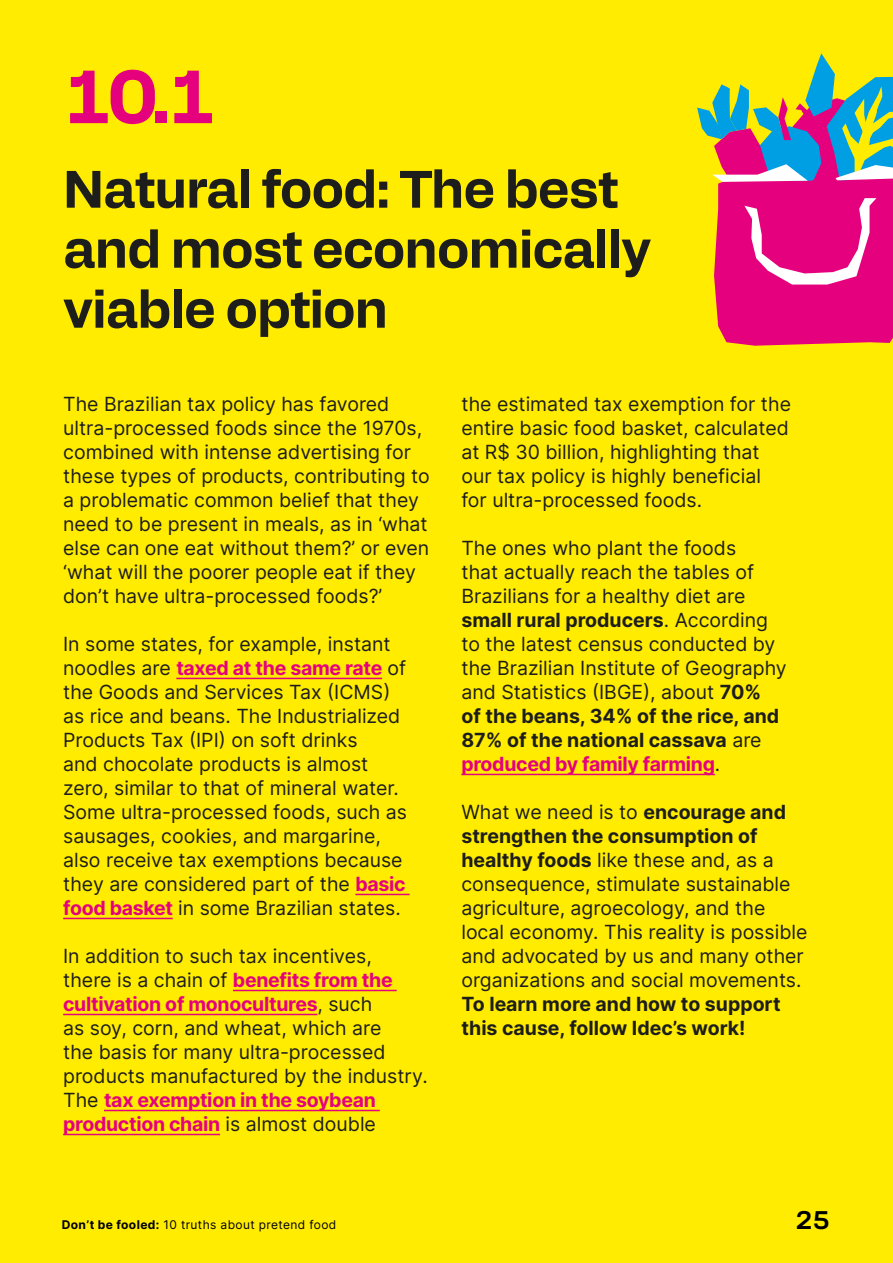
<style>
.page{position:relative;width:893px;height:1263px;background:#ffec00}
.page>*{position:absolute;margin:0;border:0;box-sizing:border-box;transform-origin:0 0}
.t1{font:700 75px "Alfabet";color:#e5007e}
.t2{font:700 52.5px/60px "Alfabet";letter-spacing:-.015em;color:#1d1d1b}
.t3{font:600 25.5px "Alfabet";color:#000}
.t4{font:19.5px/24px "Inter";color:#1d1d1b}
.t5{font:700 19.5px/24px "Inter";color:#1d1d1b}
.t6{font:12px "Inter";letter-spacing:.03em;color:#000}
.s1{font-weight:700;color:#e5007e}
.s2{font-weight:700}
</style>
<div class="page">
<hr style="left:176px;top:678px;width:206px;height:1px;background:#e5007e">
<hr style="left:355px;top:894px;width:55px;height:1px;background:#e5007e">
<hr style="left:63px;top:918px;width:110px;height:1px;background:#e5007e">
<hr style="left:233px;top:990px;width:164px;height:1px;background:#e5007e">
<hr style="left:63px;top:1014px;width:254px;height:1px;background:#e5007e">
<hr style="left:104px;top:1110px;width:276px;height:1px;background:#e5007e">
<hr style="left:63px;top:1134px;width:157px;height:1px;background:#e5007e">
<hr style="left:461px;top:774px;width:254px;height:1px;background:#e5007e">
<svg style="left:697px;top:53px;width:196px;height:293px"></svg>
<h1 class="t1" style="left:63px;top:42px;width:154px">10.1</h1>
<h2 class="t2" style="left:63px;top:156px;width:589px">Natural food: The best and most economically viable option</h2>
<p class="t4" style="left:63px;top:392px;width:368px">The Brazilian tax policy has favored ultra-processed foods since the 1970s, combined with intense advertising for these types of products, contributing to a problematic common belief that they need to be present in meals, as in ‘what else can one eat without them?’ or even ‘what will the poorer people eat if they don’t have ultra-processed foods?’</p>
<p class="t4" style="left:63px;top:632px;width:345px">In some states, for example, instant noodles are <span class="s1">taxed at the same rate</span> of the Goods and Services Tax (ICMS) as rice and beans. The Industrialized Products Tax (IPI) on soft drinks<br>and chocolate products is almost zero, similar to that of mineral water.<br>Some ultra-processed foods, such as sausages, cookies, and margarine, also receive tax exemptions because they are considered part of the <span class="s1">basic food basket</span> in some Brazilian states.</p>
<p class="t4" style="left:63px;top:944px;width:366px">In addition to such tax incentives,<br>there is a chain of <span class="s1">benefits from the cultivation of monocultures</span>, such<br>as soy, corn, and wheat, which are<br>the basis for many ultra-processed products manufactured by the industry.<br>The <span class="s1">tax exemption in the soybean production chain</span> is almost double</p>
<p class="t4" style="left:461px;top:392px;width:331px">the estimated tax exemption for the entire basic food basket, calculated at R$ 30 billion, highlighting that our tax policy is highly beneficial for ultra-processed foods.</p>
<p class="t4" style="left:461px;top:536px;width:327px">The ones who plant the foods<br>that actually reach the tables of<br>Brazilians for a healthy diet are <span class="s2">small rural producers</span>. According to the latest census conducted by the Brazilian Institute of Geography and Statistics (IBGE), about <span class="s2">70%<br>of the beans, 34% of the rice, and<br>87% of the national cassava</span> are <span class="s1">produced by family farming</span>.</p>
<p class="t4" style="left:461px;top:800px;width:348px">What we need is to <span class="s2">encourage and strengthen the consumption of healthy foods</span> like these and, as a consequence, stimulate sustainable agriculture, agroecology, and the local economy. This reality is possible and advocated by us and many other organizations and social movements.</p>
<p class="t5" style="left:461px;top:992px;width:321px">To learn more and how to support this cause, follow Idec’s work!</p>
<p class="t6" style="left:62px;top:1216px;width:276px"><span class="s2">Don’t be fooled:</span> 10 truths about pretend food</p>
<h3 class="t3" style="left:796px;top:1201px;width:35px">25</h3>
</div>
